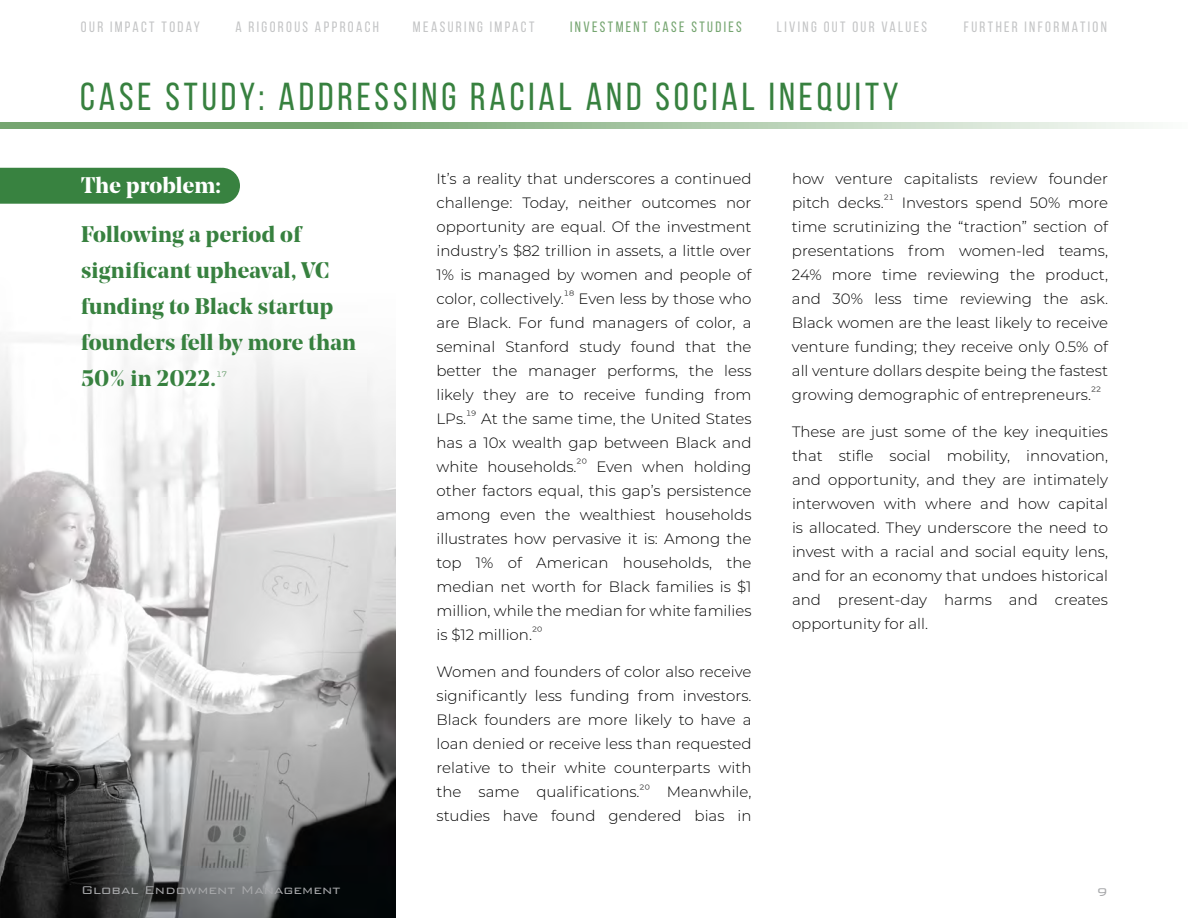
<style>
.page{position:relative;width:1188px;height:918px;background:#fff}
.page>*{position:absolute;margin:0;border:0;box-sizing:border-box;transform-origin:0 0}
.t1{font:39px "Bebas Neue";letter-spacing:.1em;color:#37813f}
.t2{font:700 22.5px/36px "Noe Display";letter-spacing:.015em;color:#37813f}
.t3{font:700 22.5px "Noe Display";letter-spacing:.01em;color:#fff}
.t4{font:300 15px/24px "Montserrat";color:#000;text-align:justify}
.t5{font:15px "Bebas Neue";letter-spacing:.155em;color:#c4c5c6}
.t6{font:300 15px "Bank Gothic BT";color:#a7a8aa}
.t7{font:15px "Bebas Neue";letter-spacing:.155em;color:#75a570}
</style>
<div class="page">
<img style="left:0;top:167px;width:396px;height:751px">
<svg style="left:0;top:122px;width:1144px;height:7px;background:#a1c29e"></svg>
<div style="left:0;top:168px;width:240px;height:36px;background:#388240"></div>
<p class="t5" style="left:81px;top:19px;width:120px">OUR IMPACT TODAY</p>
<p class="t5" style="left:235px;top:19px;width:145px">A RIGOROUS APPROACH</p>
<p class="t5" style="left:413px;top:19px;width:123px">MEASURING IMPACT</p>
<p class="t7" style="left:570px;top:19px;width:173px">INVESTMENT CASE STUDIES</p>
<p class="t5" style="left:777px;top:19px;width:152px">LIVING OUT OUR VALUES</p>
<p class="t5" style="left:964px;top:19px;width:145px">FURTHER INFORMATION</p>
<h1 class="t1" style="left:80px;top:76px;width:820px">CASE STUDY: ADDRESSING RACIAL AND SOCIAL INEQUITY</h1>
<h2 class="t3" style="left:81px;top:170px;width:142px">The problem:</h2>
<h2 class="t2" style="left:81px;top:216px;width:277px">Following a period of significant upheaval, VC funding to Black startup founders fell by more than<br>50% in 2022.<sup>17</sup></h2>
<p class="t6" style="left:81px;top:881px;width:261px">Global Endowment Management</p>
<p class="t4" style="left:436px;top:166px;width:317px">It’s a reality that underscores a continued challenge: Today, neither outcomes nor opportunity are equal. Of the investment industry’s $82 trillion in assets, a little over 1% is managed by women and people of color, collectively.<sup>18</sup> Even less by those who are Black. For fund managers of color, a seminal Stanford study found that the better the manager performs, the less likely they are to receive funding from LPs.<sup>19</sup> At the same time, the United States has a 10x wealth gap between Black and white households.<sup>20</sup> Even when holding other factors equal, this gap’s persistence among even the wealthiest households illustrates how pervasive it is: Among the top 1% of American households, the median net worth for Black families is $1 million, while the median for white families is $12 million.<sup>20</sup></p>
<p class="t4" style="left:436px;top:659px;width:317px">Women and founders of color also receive significantly less funding from investors.<br>Black founders are more likely to have a loan denied or receive less than requested relative to their white counterparts with the same qualifications.<sup>20</sup> Meanwhile, studies have found gendered bias in</p>
<p class="t4" style="left:792px;top:166px;width:318px">how venture capitalists review founder pitch decks.<sup>21</sup> Investors spend 50% more time scrutinizing the “traction” section of presentations from women-led teams, 24% more time reviewing the product, and 30% less time reviewing the ask.<br>Black women are the least likely to receive venture funding; they receive only 0.5% of all venture dollars despite being the fastest growing demographic of entrepreneurs.<sup>22</sup></p>
<p class="t4" style="left:792px;top:419px;width:318px">These are just some of the key inequities that stifle social mobility, innovation, and opportunity, and they are intimately interwoven with where and how capital is allocated. They underscore the need to invest with a racial and social equity lens, and for an economy that undoes historical and present-day harms and creates opportunity for all.</p>
<p class="t6" style="left:1097px;top:884px;width:13px">9</p>
</div>
